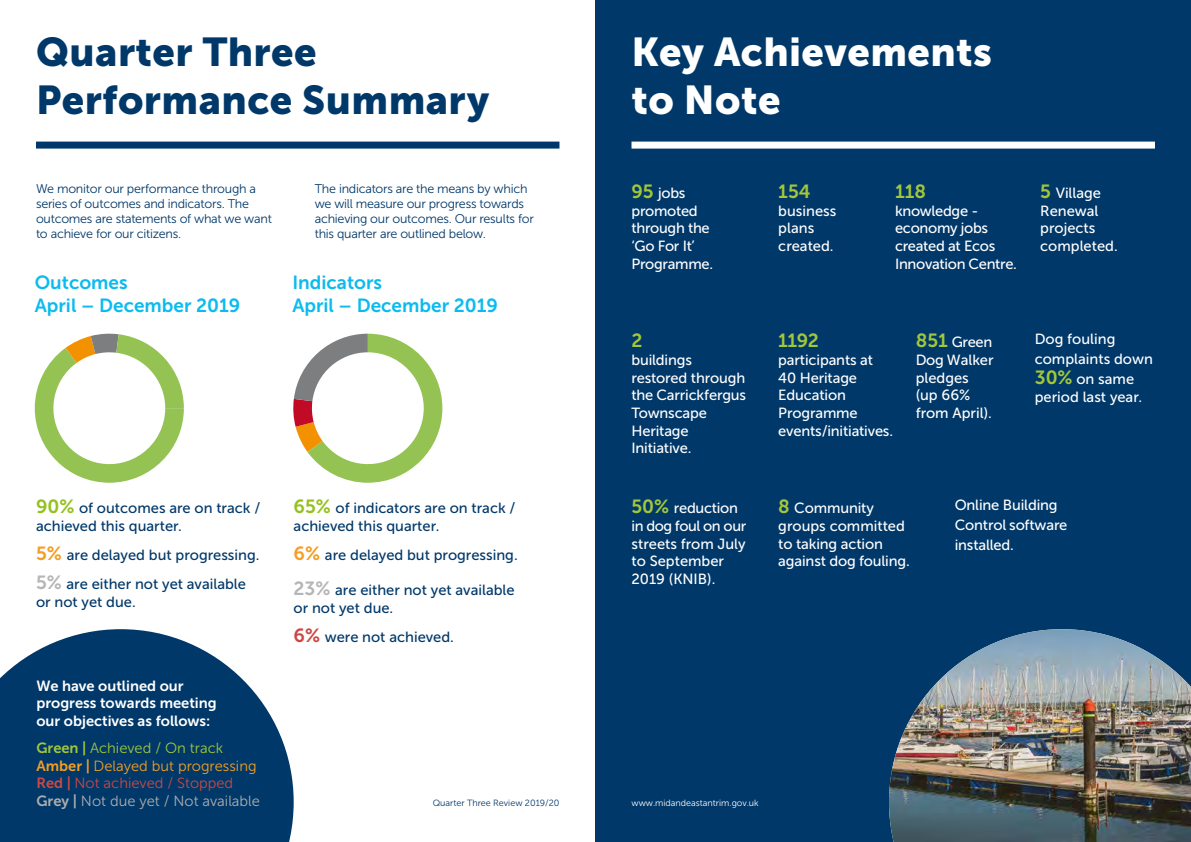
<style>
.page{position:relative;width:1191px;height:842px;background:#fff}
.page>*{position:absolute;margin:0;border:0;box-sizing:border-box;transform-origin:0 0}
.t1{font:40px/48px "Museo Sans 900";letter-spacing:.01em;color:#003869}
.t2{font:40px/48px "Museo Sans 900";letter-spacing:.01em;color:#fff}
.t3{font:19px/22.8px "Museo Sans 700";color:#0bbbef}
.t4{font:19px "Museo Sans 700";color:#a2c73a}
.t5{font:14.7px/17.6px "Museo Sans 500";letter-spacing:-.01em;color:#fff}
.t6{font:14.7px/18px "Museo Sans 500";color:#003869}
.t7{font:14.7px/17.6px "Museo Sans 300";color:#aeaeae}
.t8{font:14.7px/17.6px "Museo Sans 700";color:#fff}
.t9{font:12.6px/15.1px "Museo Sans 300";letter-spacing:-.02em;color:#003869}
.t10{font:9px "Museo Sans 300";color:#fff}
.t11{font:9px "Museo Sans 300";color:#003869}
.s1{font-family:"Museo Sans 700";font-size:19px;color:#95c11f}
.s2{font-family:"Museo Sans 700";font-size:19px;color:#f59e24}
.s3{font-family:"Museo Sans 700";font-size:19px;color:#b7b6b6}
.s4{font-family:"Museo Sans 700";font-size:19px;color:#cd4844}
.s5{font-family:"Museo Sans 700";font-size:19px;color:#a2c73a}
.s6{font-family:"Museo Sans 700";color:#a2c73a}
.s7{color:#a2c73a}
.s8{font-family:"Museo Sans 700";color:#f59e24}
.s9{color:#f59e24}
.s10{font-family:"Museo Sans 700";color:#cd4844}
.s11{color:#cd4844}
.s12{font-family:"Museo Sans 700"}
</style>
<div class="page">
<div style="left:595px;top:0;width:596px;height:842px;background:#003869"></div>
<img style="left:889px;top:629px;width:302px;height:213px">
<svg style="left:0;top:629px;width:294px;height:213px;background:#21527c"></svg>
<div style="left:36px;top:142px;width:523px;height:7px;background:#003869"></div>
<div style="left:631px;top:142px;width:524px;height:7px;background:#fff"></div>
<svg style="left:293px;top:334px;width:149px;height:149px"></svg>
<svg style="left:35px;top:333px;width:149px;height:150px"></svg>
<h1 class="t1" style="left:36px;top:28px;width:455px">Quarter Three<br>Performance Summary</h1>
<p class="t9" style="left:36px;top:181px;width:237px">We monitor our performance through a series of outcomes and indicators. The outcomes are statements of what we want to achieve for our citizens.</p>
<p class="t9" style="left:315px;top:181px;width:221px">The indicators are the means by which we will measure our progress towards achieving our outcomes. Our results for this quarter are outlined below.</p>
<p class="t3" style="left:35px;top:271px;width:207px">Outcomes<br>April – December 2019</p>
<p class="t3" style="left:292px;top:271px;width:207px">Indicators<br>April – December 2019</p>
<p class="t6" style="left:36px;top:499px;width:226px"><span class="s1">90%</span> of outcomes are on track / achieved this quarter.</p>
<p class="t6" style="left:36px;top:541px;width:225px;line-height:28.8px"><span class="s2">5%</span> are delayed but progressing.<br><span class="s3">5%</span> are either not yet available</p>
<p class="t6" style="left:36px;top:593px;width:101px">or not yet due.</p>
<p class="t6" style="left:293px;top:499px;width:223px"><span class="s1">65%</span> of indicators are on track / achieved this quarter.</p>
<p class="t6" style="left:293px;top:546px;width:226px"><span class="s2">6%</span> are delayed but progressing.</p>
<p class="t6" style="left:293px;top:581px;width:223px"><span class="s3">23%</span> are either not yet available or not yet due.</p>
<p class="t6" style="left:293px;top:628px;width:162px"><span class="s4">6%</span> were not achieved.</p>
<h1 class="t2" style="left:631px;top:28px;width:362px">Key Achievements to Note</h1>
<p class="t5" style="left:631px;top:184px;width:83px"><span class="s5">95</span> jobs promoted through the ‘Go For It’<br>Programme.</p>
<p class="t4" style="left:631px;top:330px;width:13px">2</p>
<p class="t5" style="left:631px;top:351px;width:116px">buildings restored through the Carrickfergus<br>Townscape<br>Heritage<br>Initiative.</p>
<p class="t4" style="left:778px;top:181px;width:34px">154</p>
<p class="t5" style="left:778px;top:202px;width:60px">business plans created.</p>
<p class="t4" style="left:895px;top:181px;width:33px">118</p>
<p class="t5" style="left:895px;top:202px;width:123px">knowledge - economy jobs created at Ecos<br>Innovation Centre.</p>
<p class="t5" style="left:1040px;top:184px;width:79px"><span class="s5">5</span> Village<br>Renewal projects completed.</p>
<p class="t4" style="left:778px;top:330px;width:42px">1192</p>
<p class="t5" style="left:778px;top:351px;width:116px">participants at<br>40 Heritage<br>Education<br>Programme events/initiatives.</p>
<p class="t5" style="left:915px;top:334px;width:79px"><span class="s5">851</span> Green<br>Dog Walker pledges (up 66% from April).</p>
<p class="t5" style="left:1034px;top:329px;width:120px;line-height:20px">Dog fouling complaints down<br><span class="s5">30%</span> on same</p>
<p class="t5" style="left:1034px;top:388px;width:109px">period last year.</p>
<p class="t5" style="left:631px;top:499px;width:116px"><span class="s5">50%</span> reduction in dog foul on our streets from July to September<br>2019 (KNIB).</p>
<p class="t5" style="left:778px;top:499px;width:133px"><span class="s5">8</span> Community groups committed to taking action against dog fouling.</p>
<p class="t5" style="left:954px;top:495px;width:114px;line-height:20px">Online Building<br>Control software installed.</p>
<p class="t8" style="left:36px;top:677px;width:182px">We have outlined our progress towards meeting our objectives as follows:</p>
<p class="t7" style="left:36px;top:739px;width:225px"><span class="s6">Green |</span> <span class="s7">Achieved / On track<br></span><span class="s8">Amber |</span> <span class="s9">Delayed but progressing<br></span><span class="s10">Red |</span> <span class="s11">Not achieved / Stopped<br></span><span class="s12">Grey |</span> Not due yet / Not available</p>
<p class="t11" style="left:433px;top:798px;width:128px">Quarter Three Review 2019/20</p>
<p class="t10" style="left:631px;top:798px;width:129px">www.midandeastantrim.gov.uk</p>
</div>
